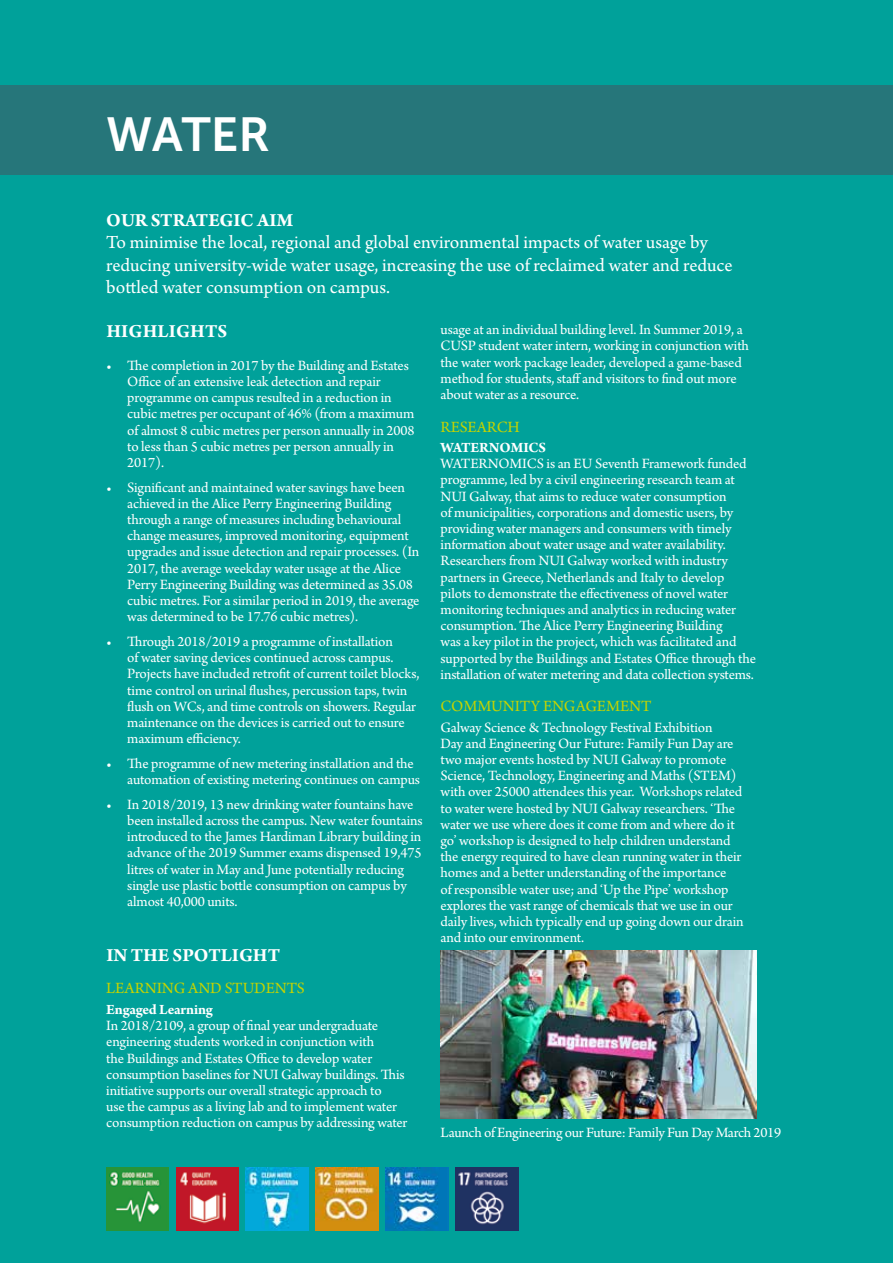
<style>
.page{position:relative;width:893px;height:1263px;background:#00a19a}
.page>*{position:absolute;margin:0;border:0;box-sizing:border-box;transform-origin:0 0}
.t1{font:48px "Museo Sans 700";letter-spacing:-.005em;color:#fff}
.t2{font:19.5px/22.5px "Arno Pro";color:#fff}
.t3{font:700 19.5px "Arno Pro";color:#fff}
.t4{font:16.5px "Arno Pro";letter-spacing:-.01em;color:#c5d300}
.t5{font:15px/16.2px "Arno Pro";letter-spacing:-.01em;color:#fff}
.t6{font:700 15px "Arno Pro";letter-spacing:-.01em;color:#fff}
</style>
<div class="page">
<div style="left:0;top:85px;width:893px;height:89px;background:#26767a"></div>
<img style="left:441px;top:951px;width:316px;height:167px">
<img style="left:106px;top:1168px;width:63px;height:62px">
<img style="left:176px;top:1168px;width:63px;height:62px">
<img style="left:246px;top:1168px;width:63px;height:62px">
<img style="left:316px;top:1168px;width:62px;height:62px">
<img style="left:386px;top:1168px;width:62px;height:62px">
<img style="left:455px;top:1168px;width:63px;height:62px">
<h1 class="t1" style="left:106px;top:107px;width:165px">WATER</h1>
<h2 class="t3" style="left:106px;top:209px;width:188px">OUR STRATEGIC AIM</h2>
<h2 class="t2" style="left:106px;top:232px;width:628px">To minimise the local, regional and global environmental impacts of water usage by reducing university-wide water usage, increasing the use of reclaimed water and reduce bottled water consumption on campus.</h2>
<h2 class="t3" style="left:106px;top:320px;width:122px">HIGHLIGHTS</h2>
<p class="t5" style="left:127px;top:358px;width:289px;text-indent:-21px">• The completion in 2017 by the Building and Estates Office of an extensive leak detection and repair programme on campus resulted in a reduction in cubic metres per occupant of 46% (from a maximum of almost 8 cubic metres per person annually in 2008 to less than 5 cubic metres per person annually in 2017).</p>
<p class="t5" style="left:127px;top:480px;width:294px;text-indent:-21px">• Significant and maintained water savings have been achieved in the Alice Perry Engineering Building through a range of measures including behavioural change measures, improved monitoring, equipment upgrades and issue detection and repair processes. (In 2017, the average weekday water usage at the Alice Perry Engineering Building was determined as 35.08 cubic metres. For a similar period in 2019, the average was determined to be 17.76 cubic metres).</p>
<p class="t5" style="left:127px;top:634px;width:294px;text-indent:-21px">• Through 2018/2019 a programme of installation<br>of water saving devices continued across campus.<br>Projects have included retrofit of current toilet blocks, time control on urinal flushes, percussion taps, twin flush on WCs, and time controls on showers. Regular maintenance on the devices is carried out to ensure maximum efficiency.</p>
<p class="t5" style="left:127px;top:756px;width:294px;text-indent:-21px">• The programme of new metering installation and the automation of existing metering continues on campus</p>
<p class="t5" style="left:127px;top:797px;width:297px;text-indent:-21px">• In 2018/2019, 13 new drinking water fountains have been installed across the campus. New water fountains introduced to the James Hardiman Library building in advance of the 2019 Summer exams dispensed 19,475 litres of water in May and June potentially reducing single use plastic bottle consumption on campus by almost 40,000 units.</p>
<h2 class="t3" style="left:106px;top:944px;width:175px">IN THE SPOTLIGHT</h2>
<p class="t4" style="left:106px;top:979px;width:200px">LEARNING AND STUDENTS</p>
<p class="t6" style="left:106px;top:1001px;width:108px">Engaged Learning</p>
<p class="t5" style="left:106px;top:1018px;width:303px">In 2018/2109, a group of final year undergraduate engineering students worked in conjunction with<br>the Buildings and Estates Office to develop water consumption baselines for NUI Galway buildings. This initiative supports our overall strategic approach to<br>use the campus as a living lab and to implement water consumption reduction on campus by addressing water</p>
<p class="t5" style="left:441px;top:322px;width:310px">usage at an individual building level. In Summer 2019, a CUSP student water intern, working in conjunction with the water work package leader, developed a game-based method for students, staff and visitors to find out more about water as a resource.</p>
<p class="t4" style="left:441px;top:417px;width:81px">RESEARCH</p>
<p class="t6" style="left:441px;top:439px;width:107px">WATERNOMICS</p>
<p class="t5" style="left:441px;top:456px;width:317px">WATERNOMICS is an EU Seventh Framework funded programme, led by a civil engineering research team at NUI Galway, that aims to reduce water consumption<br>of municipalities, corporations and domestic users, by providing water managers and consumers with timely information about water usage and water availability.<br>Researchers from NUI Galway worked with industry partners in Greece, Netherlands and Italy to develop pilots to demonstrate the effectiveness of novel water monitoring techniques and analytics in reducing water consumption. The Alice Perry Engineering Building<br>was a key pilot in the project, which was facilitated and supported by the Buildings and Estates Office through the installation of water metering and data collection systems.</p>
<p class="t4" style="left:441px;top:697px;width:213px">COMMUNITY ENGAGEMENT</p>
<p class="t5" style="left:441px;top:720px;width:304px">Galway Science &amp; Technology Festival Exhibition<br>Day and Engineering Our Future: Family Fun Day are two major events hosted by NUI Galway to promote Science, Technology, Engineering and Maths (STEM) with over 25000 attendees this year. Workshops related to water were hosted by NUI Galway researchers. ‘The water we use where does it come from and where do it go’ workshop is designed to help children understand the energy required to have clean running water in their homes and a better understanding of the importance<br>of responsible water use; and ‘Up the Pipe’ workshop explores the vast range of chemicals that we use in our daily lives, which typically end up going down our drain and into our environment.</p>
<p class="t5" style="left:441px;top:1125px;width:342px">Launch of Engineering our Future: Family Fun Day March 2019</p>
</div>
